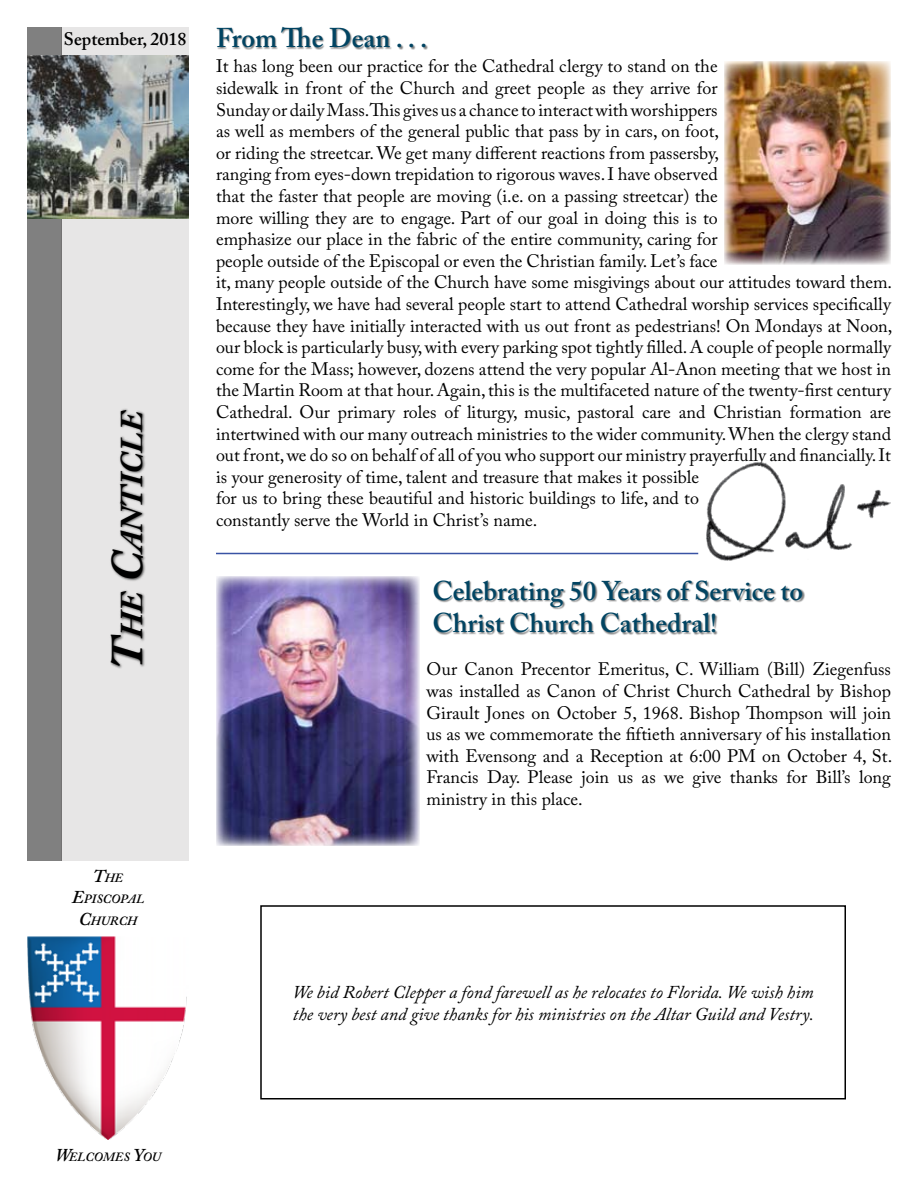
<style>
.page{position:relative;width:918px;height:1188px;background:#fff}
.page>*{position:absolute;margin:0;border:0;box-sizing:border-box;transform-origin:0 0}
.t1{font:italic 700 31.5px "Adobe Caslon Pro";color:#000}
.t2{font:600 27px/32.4px "Adobe Caslon Pro";color:#014462}
.t3{font:18px/21.6px "Adobe Caslon Pro";color:#000}
.t4{font:italic 18px/21.6px "Adobe Caslon Pro";color:#000}
.t5{font:600 18px "Adobe Caslon Pro";color:#000}
.t6{font:italic 600 12.6px/21.6px "Adobe Caslon Pro";color:#000;text-align:center}
.s1{font-size:45px}
.s2{font-size:18px}
</style>
<div class="page">
<div style="left:27px;top:27px;width:35px;height:834px;background:#808080"></div>
<div style="left:62px;top:27px;width:127px;height:834px;background:#e7e6e6"></div>
<img style="left:27px;top:937px;width:160px;height:203px">
<img style="left:27px;top:55px;width:162px;height:164px">
<div style="left:109px;top:408px;width:38px;height:261px;background:#000;opacity:.75"></div>
<div style="left:217px;top:26px;width:211px;height:24px;background:#000;opacity:.5"></div>
<img style="left:725px;top:62px;width:166px;height:203px">
<img style="left:706px;top:462px;width:185px;height:99px">
<hr style="left:216px;top:553px;width:482px;height:1px;background:#3953a4">
<div style="left:260px;top:905px;width:586px;height:195px;border:2px solid #000"></div>
<img style="left:216px;top:576px;width:204px;height:270px">
<div style="left:433px;top:580px;width:372px;height:56px;background:#000;opacity:.5"></div>
<p class="t5" style="left:64px;top:28px;width:124px">September, 2018</p>
<h1 class="t1" style="left:113px;top:669px;width:261px;rotate:-90deg"><span class="s1">T</span>he <span class="s1">C</span>anticle</h1>
<p class="t6" style="left:72px;top:867px;width:74px"><span class="s2">T</span>HE<br><span class="s2">E</span>PISCOPAL<br><span class="s2">C</span>HURCH</p>
<h2 class="t2" style="left:216px;top:21px;width:213px">From The Dean . . .</h2>
<p class="t3" style="left:216px;top:55px;width:678px">It has long been our practice for the Cathedral clergy to stand on the<br>sidewalk in front of the Church and greet people as they arrive for<br>Sunday or daily Mass. This gives us a chance to interact with worshippers<br>as well as members of the general public that pass by in cars, on foot,<br>or riding the streetcar. We get many different reactions from passersby,<br>ranging from eyes-down trepidation to rigorous waves. I have observed<br>that the faster that people are moving (i.e. on a passing streetcar) the<br>more willing they are to engage. Part of our goal in doing this is to<br>emphasize our place in the fabric of the entire community, caring for<br>people outside of the Episcopal or even the Christian family. Let’s face<br>it, many people outside of the Church have some misgivings about our attitudes toward them.<br>Interestingly, we have had several people start to attend Cathedral worship services specifically because they have initially interacted with us out front as pedestrians! On Mondays at Noon, our block is particularly busy, with every parking spot tightly filled. A couple of people normally come for the Mass; however, dozens attend the very popular Al-Anon meeting that we host in the Martin Room at that hour. Again, this is the multifaceted nature of the twenty-first century Cathedral. Our primary roles of liturgy, music, pastoral care and Christian formation are intertwined with our many outreach ministries to the wider community. When the clergy stand out front, we do so on behalf of all of you who support our ministry prayerfully and financially. It is your generosity of time, talent and treasure that makes it possible<br>for us to bring these beautiful and historic buildings to life, and to<br>constantly serve the World in Christ’s name.</p>
<h2 class="t2" style="left:432px;top:575px;width:372px">Celebrating 50 Years of Service to<br>Christ Church Cathedral!</h2>
<p class="t3" style="left:427px;top:658px;width:467px;text-align:justify">Our Canon Precentor Emeritus, C. William (Bill) Ziegenfuss was installed as Canon of Christ Church Cathedral by Bishop Girault Jones on October 5, 1968. Bishop Thompson will join us as we commemorate the fiftieth anniversary of his installation with Evensong and a Reception at 6:00 PM on October 4, St.<br>Francis Day. Please join us as we give thanks for Bill’s long ministry in this place.</p>
<p class="t4" style="left:293px;top:981px;width:523px">We bid Robert Clepper a fond farewell as he relocates to Florida. We wish him the very best and give thanks for his ministries on the Altar Guild and Vestry.</p>
<p class="t6" style="left:55px;top:1146px;width:107px"><span class="s2">W</span>ELCOMES <span class="s2">Y</span>OU</p>
</div>
